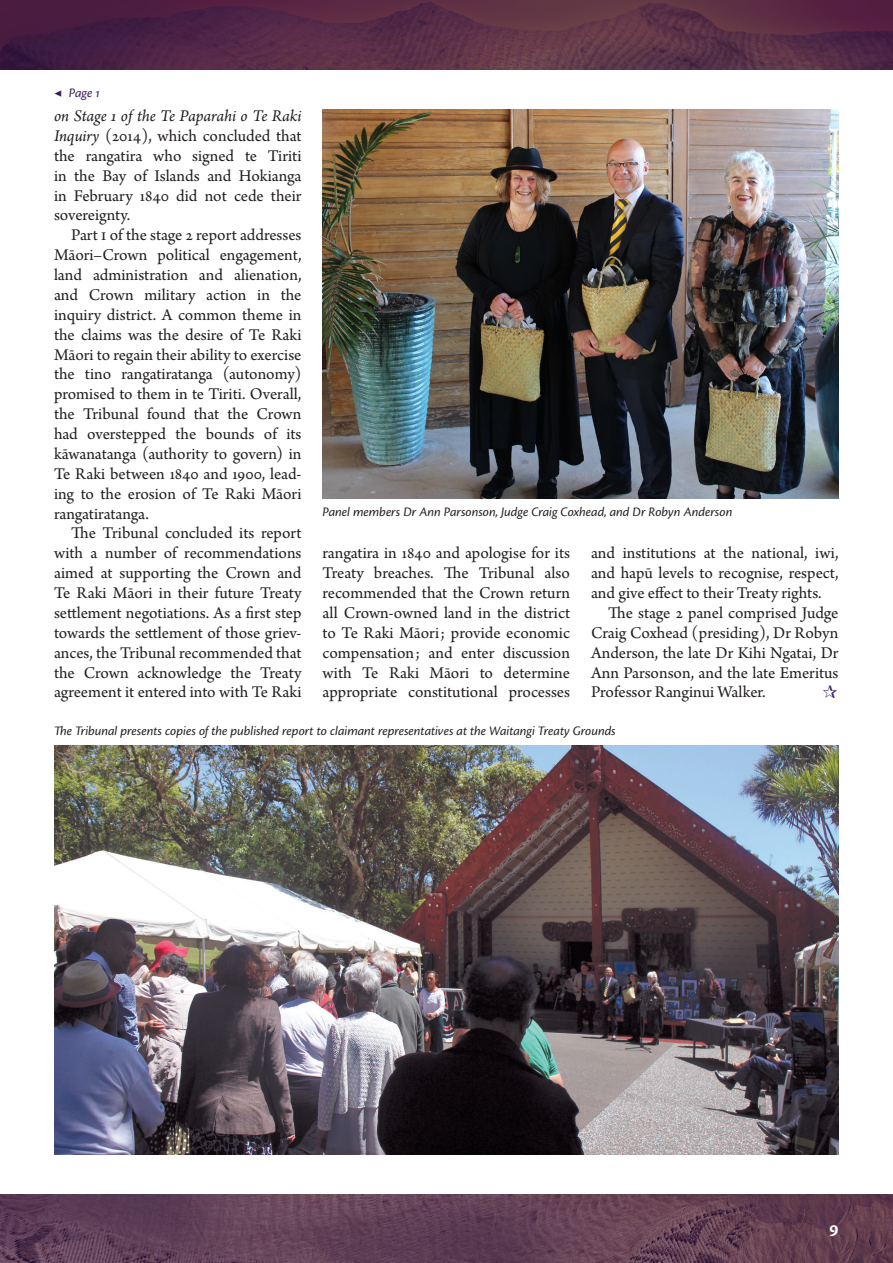
<style>
.page{position:relative;width:893px;height:1263px;background:#fff}
.page>*{position:absolute;margin:0;border:0;box-sizing:border-box;transform-origin:0 0}
.t1{font:600 19.5px "Cronos Pro";color:#fff}
.Body_Text{font:17.25px/19.8px "Arno Pro";color:#231f20;text-align:justify}
.t2{font:italic 13.5px "Cronos Pro";letter-spacing:-.005em;color:#231f20}
.Continuation_Line_Fr{font:italic 13.5px "Cronos Pro";color:#3a1d5b}
.s1{font-family:"Minion Pro";font-style:normal}
.s2{font-style:italic}
</style>
<div class="page">
<svg style="left:0;top:1194px;width:893px;height:69px;background:#614055"></svg>
<svg style="left:1px;top:0;width:892px;height:70px;background:#562b45"></svg>
<hr style="left:0;top:0;width:1px;height:70px;background:#3a1d5b">
<img style="left:54px;top:745px;width:784px;height:410px">
<img style="left:322px;top:109px;width:516px;height:390px">
<p class="Continuation_Line_Fr" style="left:54px;top:85px;width:47px"><span class="s1">◀</span> Page 1</p>
<p class="Body_Text" style="left:54px;top:107px;width:249px"><span class="s2">on Stage 1 of the Te Paparahi o Te Raki Inquiry</span> (2014), which concluded that the rangatira who signed te Tiriti in the Bay of Islands and Hokianga in February 1840 did not cede their sovereignty.</p>
<p class="Body_Text" style="left:54px;top:226px;width:249px;text-indent:17px">Part I of the stage 2 report addresses Māori–Crown political engagement, land administration and alienation, and Crown military action in the inquiry district. A common theme in the claims was the desire of Te Raki Māori to regain their ability to exercise the tino rangatiratanga (autonomy) promised to them in te Tiriti. Overall, the Tribunal found that the Crown had overstepped the bounds of its kāwanatanga (authority to govern) in Te Raki between 1840 and 1900, lead&shy;ing to the erosion of Te Raki Māori rangatiratanga.</p>
<p class="Body_Text" style="left:54px;top:524px;width:250px;text-indent:17px">The Tribunal concluded its report with a number of recommendations aimed at supporting the Crown and Te Raki Māori in their future Treaty settlement negotiations. As a first step towards the settlement of those griev&shy;ances, the Tribunal recommended that the Crown acknowledge the Treaty agreement it entered into with Te Raki</p>
<p class="t2" style="left:322px;top:504px;width:411px">Panel members Dr Ann Parsonson, Judge Craig Coxhead, and Dr Robyn Anderson</p>
<p class="Body_Text" style="left:591px;top:544px;width:249px">and institutions at the national, iwi, and hapū levels to recognise, respect, and give effect to their Treaty rights.</p>
<p class="Body_Text" style="left:591px;top:604px;width:249px;text-indent:17px">The stage 2 panel comprised Judge Craig Coxhead (presiding), Dr Robyn Anderson, the late Dr Kihi Ngatai, Dr Ann Parsonson, and the late Emeritus Professor Ranginui Walker.</p>
<p class="Body_Text" style="left:322px;top:544px;width:249px">rangatira in 1840 and apologise for its Treaty breaches. The Tribunal also recommended that the Crown return all Crown-owned land in the district to Te Raki Māori ; provide economic compensation ; and enter discussion with Te Raki Māori to determine appropriate constitutional processes</p>
<p class="t2" style="left:54px;top:723px;width:563px">The Tribunal presents copies of the published report to claimant representatives at the Waitangi Treaty Grounds</p>
<p class="t1" style="left:829px;top:1217px;width:11px">9</p>
</div>
